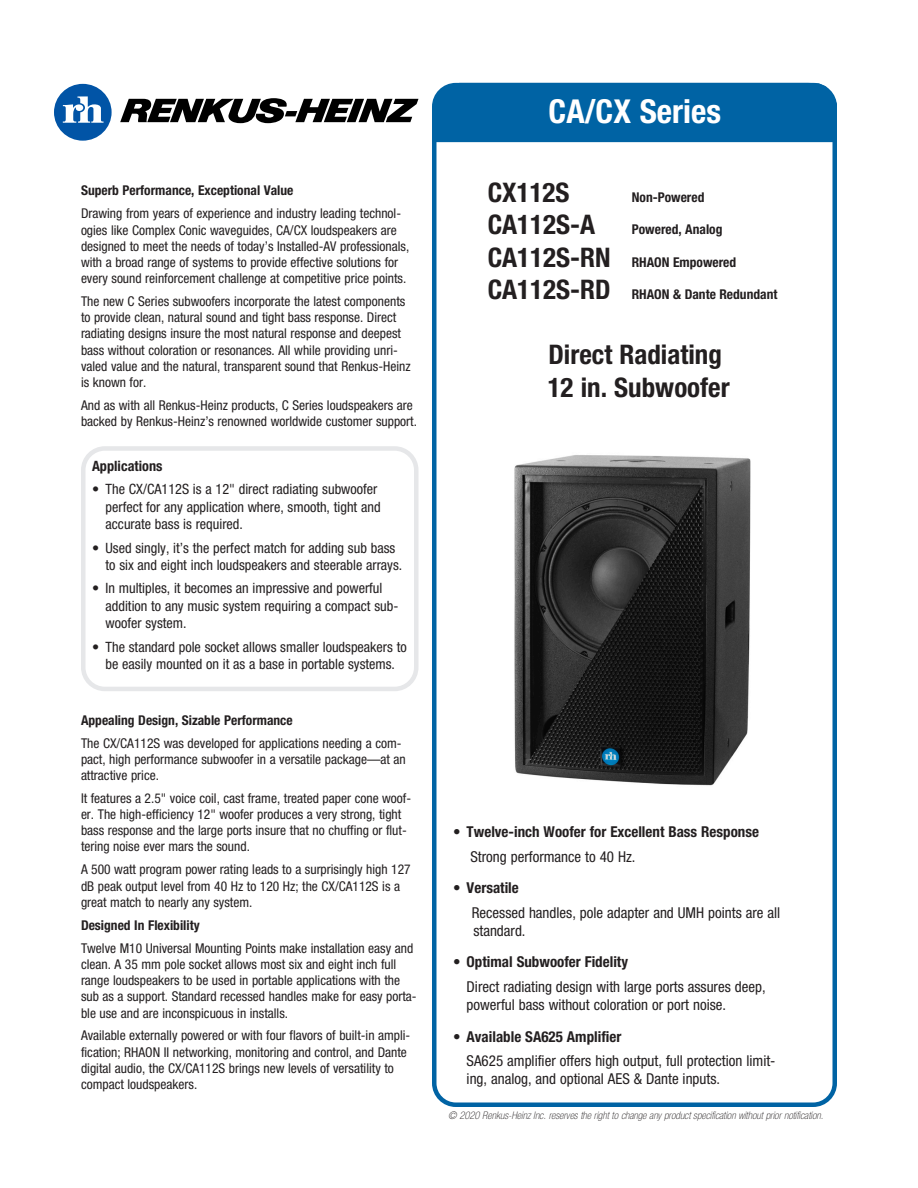
<style>
.page{position:relative;width:918px;height:1188px;background:#fff}
.page>*{position:absolute;margin:0;border:0;box-sizing:border-box;transform-origin:0 0}
.t1{font:700 condensed 33px "Helvetica Neue LT Std";color:#fff}
.t2{font:700 condensed 27px/32.4px "Helvetica Neue LT Std";color:#231f20}
.t3{font:condensed 15px/18px "Helvetica Neue LT Std";color:#231f20}
.t4{font:700 condensed 15px "Helvetica Neue LT Std";color:#231f20}
.t5{font:condensed 14.25px/17.1px "Helvetica Neue LT Std";color:#231f20}
.t6{font:700 condensed 14.25px "Helvetica Neue LT Std";color:#231f20}
.t7{font:condensed 13.5px/16.2px "Helvetica Neue LT Std";color:#231f20}
.t8{font:700 condensed 13.5px "Helvetica Neue LT Std";color:#231f20}
.t9{font:italic 100 condensed 10.5px "Helvetica Neue LT Std";color:#231f20}
</style>
<div class="page">
<div style="left:432px;top:83px;width:405px;height:1024px;border:4px solid #0063a4;border-radius:22px"></div>
<div style="left:432px;top:83px;width:405px;height:59px;background:#0063a4"></div>
<svg style="left:120px;top:98px;width:298px;height:25px"></svg>
<svg style="left:54px;top:84px;width:58px;height:57px"></svg>
<img style="left:514px;top:455px;width:237px;height:331px">
<div style="left:81px;top:446px;width:338px;height:245px;border:4px solid #e6e7e9;border-radius:22px"></div>
<p class="t8" style="left:81px;top:182px;width:214px">Superb Performance, Exceptional Value</p>
<p class="t7" style="left:81px;top:205px;width:330px">Drawing from years of experience and industry leading technol&shy;ogies like Complex Conic waveguides, CA/CX loudspeakers are designed to meet the needs of today’s Installed-AV professionals, with a broad range of systems to provide effective solutions for every sound reinforcement challenge at competitive price points.</p>
<p class="t7" style="left:81px;top:293px;width:331px">The new C Series subwoofers incorporate the latest components to provide clean, natural sound and tight bass response. Direct radiating designs insure the most natural response and deepest bass without coloration or resonances. All while providing unri&shy;valed value and the natural, transparent sound that Renkus-Heinz is known for.</p>
<p class="t7" style="left:81px;top:397px;width:337px">And as with all Renkus-Heinz products, C Series loudspeakers are backed by Renkus-Heinz’s renowned worldwide customer support.</p>
<p class="t6" style="left:92px;top:457px;width:72px">Applications</p>
<p class="t5" style="left:106px;top:481px;width:277px;text-indent:-13px">• The CX/CA112S is a 12" direct radiating subwoofer perfect for any application where, smooth, tight and accurate bass is required.</p>
<p class="t5" style="left:106px;top:539px;width:298px;text-indent:-13px">• Used singly, it’s the perfect match for adding sub bass to six and eight inch loudspeakers and steerable arrays.</p>
<p class="t5" style="left:106px;top:580px;width:294px;text-indent:-13px">• In multiples, it becomes an impressive and powerful addition to any music system requiring a compact sub&shy;woofer system.</p>
<p class="t5" style="left:92px;top:638px;width:316px;text-align:center">• The standard pole socket allows smaller loudspeakers to be easily mounted on it as a base in portable systems.</p>
<p class="t8" style="left:81px;top:712px;width:213px">Appealing Design, Sizable Performance</p>
<p class="t7" style="left:81px;top:735px;width:326px">The CX/CA112S was developed for applications needing a com&shy;pact, high performance subwoofer in a versatile package—at an attractive price.</p>
<p class="t7" style="left:81px;top:790px;width:332px">It features a 2.5" voice coil, cast frame, treated paper cone woof&shy;er. The high-efficiency 12" woofer produces a very strong, tight bass response and the large ports insure that no chuffing or flut&shy;tering noise ever mars the sound.</p>
<p class="t7" style="left:81px;top:861px;width:331px">A 500 watt program power rating leads to a surprisingly high 127 dB peak output level from 40 Hz to 120 Hz; the CX/CA112S is a great match to nearly any system.</p>
<p class="t8" style="left:81px;top:917px;width:120px">Designed In Flexibility</p>
<p class="t7" style="left:81px;top:940px;width:337px">Twelve M10 Universal Mounting Points make installation easy and clean. A 35 mm pole socket allows most six and eight inch full range loudspeakers to be used in portable applications with the sub as a support. Standard recessed handles make for easy porta&shy;ble use and are inconspicuous in installs.</p>
<p class="t7" style="left:81px;top:1028px;width:331px">Available externally powered or with four flavors of built-in ampli&shy;fication; RHAON II networking, monitoring and control, and Dante digital audio, the CX/CA112S brings new levels of versatility to compact loudspeakers.</p>
<p class="t1" style="left:549px;top:92px;width:174px">CA/CX Series</p>
<p class="t2" style="left:488px;top:176px;width:83px">CX112S</p>
<p class="t8" style="left:632px;top:189px;width:74px">Non-Powered</p>
<p class="t2" style="left:488px;top:208px;width:109px">CA112S-A</p>
<p class="t2" style="left:488px;top:240px;width:124px">CA112S-RN</p>
<p class="t8" style="left:632px;top:221px;width:92px">Powered, Analog</p>
<p class="t8" style="left:632px;top:254px;width:106px">RHAON Empowered</p>
<p class="t2" style="left:488px;top:273px;width:124px">CA112S-RD</p>
<p class="t8" style="left:632px;top:286px;width:147px">RHAON &amp; Dante Redundant</p>
<p class="t2" style="left:548px;top:338px;width:184px">Direct Radiating<br>12 in. Subwoofer</p>
<p class="t4" style="left:453px;top:822px;width:307px">• Twelve-inch Woofer for Excellent Bass Response</p>
<p class="t3" style="left:470px;top:847px;width:167px">Strong performance to 40 Hz.</p>
<p class="t4" style="left:453px;top:879px;width:67px">• Versatile</p>
<p class="t3" style="left:472px;top:904px;width:310px">Recessed handles, pole adapter and UMH points are all standard.</p>
<p class="t4" style="left:453px;top:953px;width:176px">• Optimal Subwoofer Fidelity</p>
<p class="t3" style="left:467px;top:978px;width:300px">Direct radiating design with large ports assures deep, powerful bass without coloration or port noise.</p>
<p class="t4" style="left:453px;top:1027px;width:170px">• Available SA625 Amplifier</p>
<p class="t3" style="left:467px;top:1052px;width:310px">SA625 amplifier offers high output, full protection limit&shy;ing, analog, and optional AES &amp; Dante inputs.</p>
<p class="t9" style="left:448px;top:1109px;width:377px">© 2020 Renkus-Heinz Inc. reserves the right to change any product specification without prior notification.</p>
</div>
